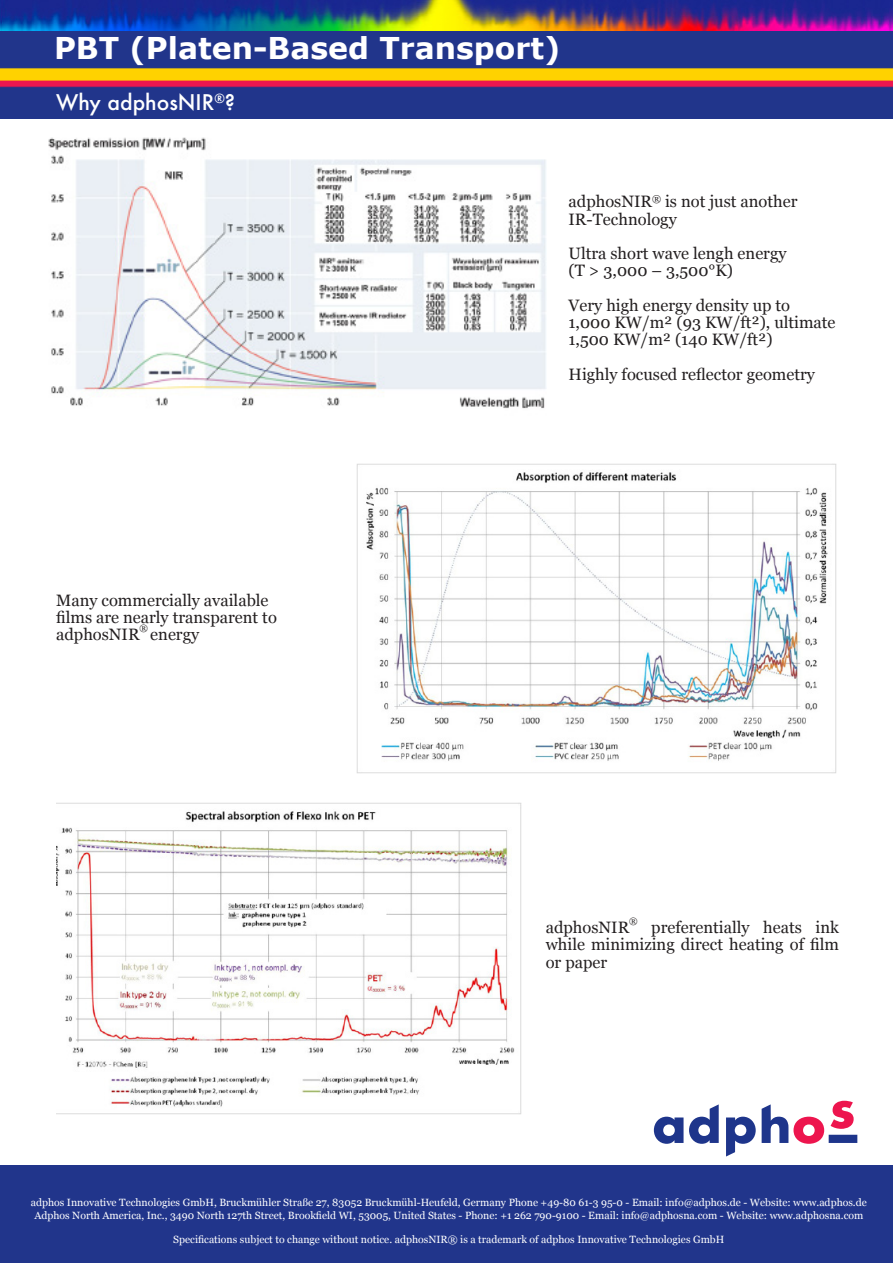
<style>
.page{position:relative;width:893px;height:1263px;background:#fff}
.page>*{position:absolute;margin:0;border:0;box-sizing:border-box;transform-origin:0 0}
.t1{font:700 30px "Verdana";color:#fff}
.t2{font:500 21px "Futura";color:#fff}
.t3{font:16.5px/17.2px "Georgia";color:#231f20;text-align:justify}
.t4{font:10.5px "Georgia";color:#fff}
.t5{font:9px "Georgia";color:#231f20}
</style>
<div class="page">
<img style="left:0;top:0;width:893px;height:118px">
<svg style="left:654px;top:1101px;width:203px;height:55px"></svg>
<div style="left:0;top:1166px;width:893px;height:97px;background:#21358b"></div>
<img style="left:48px;top:137px;width:498px;height:272px">
<img style="left:356px;top:463px;width:481px;height:311px">
<img style="left:56px;top:802px;width:466px;height:312px">
<p class="t1" style="left:54px;top:27px;width:508px">PBT (Platen-Based Transport)</p>
<p class="t2" style="left:56px;top:87px;width:181px">Why adphosNIR<sup>®</sup>?</p>
<p class="t3" style="left:568px;top:192px;width:230px">adphosNIR<sup>®</sup> is not just another</p>
<p class="t3" style="left:568px;top:210px;width:110px">IR-Technology</p>
<p class="t3" style="left:568px;top:244px;width:220px">Ultra short wave lengh energy</p>
<p class="t3" style="left:568px;top:261px;width:166px">(T &gt; 3,000 – 3,500°K)</p>
<p class="t3" style="left:568px;top:296px;width:223px">Very high energy density up to</p>
<p class="t3" style="left:568px;top:313px;width:269px">1,000 KW/m² (93 KW/ft²), ultimate</p>
<p class="t3" style="left:568px;top:330px;width:206px">1,500 KW/m² (140 KW/ft²)</p>
<p class="t3" style="left:568px;top:365px;width:248px">Highly focused reflector geometry</p>
<p class="t3" style="left:56px;top:591px;width:214px">Many commercially available</p>
<p class="t3" style="left:56px;top:608px;width:222px">films are nearly transparent to</p>
<p class="t3" style="left:56px;top:625px;width:85px">adphosNIR</p>
<p class="t5" style="left:140px;top:621px;width:10px">®</p>
<p class="t3" style="left:150px;top:625px;width:50px">energy</p>
<p class="t3" style="left:546px;top:918px;width:85px">adphosNIR</p>
<p class="t5" style="left:629px;top:914px;width:10px">®</p>
<p class="t3" style="left:546px;top:918px;width:295px;text-indent:106px">preferentially heats ink while minimizing direct heating of film or paper</p>
<p class="t4" style="left:31px;top:1195px;width:837px">adphos Innovative Technologies GmbH, Bruckmühler Straße 27, 83052 Bruckmühl-Heufeld, Germany Phone +49-80 61-3 95-0 - Email: info@adphos.de - Website: www.adphos.de</p>
<p class="t4" style="left:34px;top:1207px;width:830px">Adphos North America, Inc., 3490 North 127th Street, Brookfield WI, 53005, United States - Phone: +1 262 790-9100 - Email: info@adphosna.com - Website: www.adphosna.com</p>
<p class="t4" style="left:173px;top:1231px;width:553px">Specifications subject to change without notice. adphosNIR® is a trademark of adphos Innovative Technologies GmbH</p>
</div>
